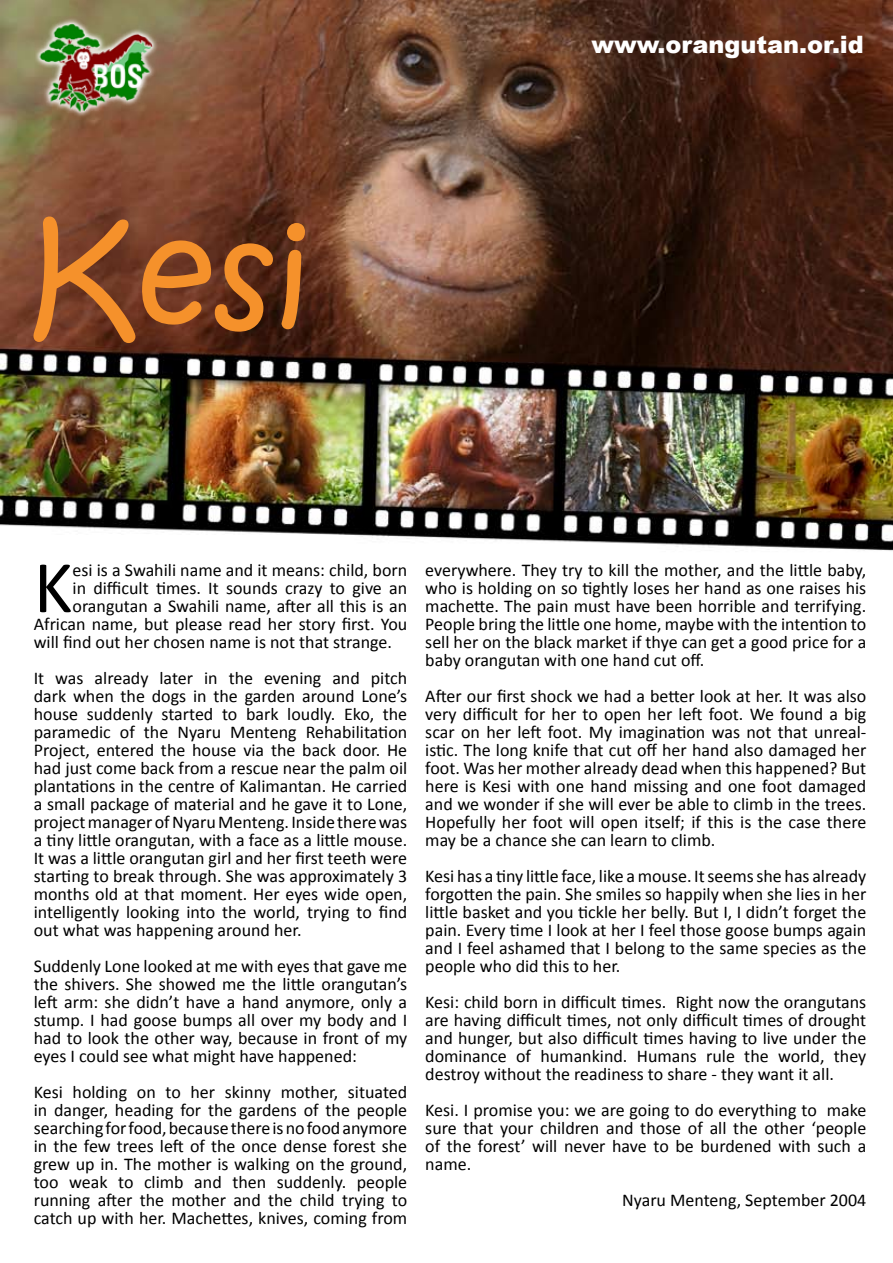
<style>
.page{position:relative;width:893px;height:1263px;background:#fff}
.page>*{position:absolute;margin:0;border:0;box-sizing:border-box;transform-origin:0 0}
.t1{font:135px "Kristen ITC";color:#f5912b}
.t2{font:74.7px "Calibri";color:#000}
.t3{font:900 24px "Arial";color:#fff}
.t4{font:18px/18px "Calibri";color:#000;text-align:justify}
</style>
<div class="page">
<img style="left:1px;top:0;width:892px;height:551px">
<img style="left:33px;top:0;width:133px;height:123px">
<h1 class="t1" style="left:31px;top:184px;width:286px;rotate:2deg">Kesi</h1>
<h3 class="t3" style="left:591px;top:27px;width:274px">www.orangutan.or.id</h3>
<h2 class="t2" style="left:34px;top:540px;width:40px">K</h2>
<p class="t4" style="left:73px;top:561px;width:336px">esi is a Swahili name and it means: child, born</p>
<p class="t4" style="left:73px;top:579px;width:336px">in difficult times. It sounds crazy to give an</p>
<p class="t4" style="left:73px;top:597px;width:336px">orangutan a Swahili name, after all this is an</p>
<p class="t4" style="left:34px;top:615px;width:375px">African name, but please read her story first. You</p>
<p class="t4" style="left:34px;top:633px;width:360px">will find out her chosen name is not that strange.</p>
<p class="t4" style="left:34px;top:669px;width:375px">It was already later in the evening and pitch dark when the dogs in the garden around Lone’s house suddenly started to bark loudly. Eko, the paramedic of the Nyaru Menteng Rehabilitation Project, entered the house via the back door. He had just come back from a rescue near the palm oil plantations in the centre of Kalimantan. He carried a small package of material and he gave it to Lone, project manager of Nyaru Menteng. Inside there was a tiny little orangutan, with a face as a little mouse.<br>It was a little orangutan girl and her first teeth were starting to break through. She was approximately 3 months old at that moment. Her eyes wide open, intelligently looking into the world, trying to find out what was happening around her.</p>
<p class="t4" style="left:34px;top:957px;width:375px">Suddenly Lone looked at me with eyes that gave me the shivers. She showed me the little orangutan’s left arm: she didn’t have a hand anymore, only a stump. I had goose bumps all over my body and I had to look the other way, because in front of my eyes I could see what might have happened:</p>
<p class="t4" style="left:34px;top:1083px;width:375px">Kesi holding on to her skinny mother, situated in danger, heading for the gardens of the people searching for food, because there is no food anymore in the few trees left of the once dense forest she grew up in. The mother is walking on the ground, too weak to climb and then suddenly. people running after the mother and the child trying to catch up with her. Machettes, knives, coming from</p>
<p class="t4" style="left:425px;top:561px;width:442px">everywhere. They try to kill the mother, and the little baby, who is holding on so tightly loses her hand as one raises his machette. The pain must have been horrible and terrifying.<br>People bring the little one home, maybe with the intention to sell her on the black market if thye can get a good price for a baby orangutan with one hand cut off.</p>
<p class="t4" style="left:425px;top:687px;width:443px">After our first shock we had a better look at her. It was also very difficult for her to open her left foot. We found a big scar on her left foot. My imagination was not that unreal&shy;istic. The long knife that cut off her hand also damaged her foot. Was her mother already dead when this happened? But here is Kesi with one hand missing and one foot damaged and we wonder if she will ever be able to climb in the trees.<br>Hopefully her foot will open itself; if this is the case there may be a chance she can learn to climb.</p>
<p class="t4" style="left:425px;top:867px;width:442px">Kesi has a tiny little face, like a mouse. It seems she has already forgotten the pain. She smiles so happily when she lies in her little basket and you tickle her belly. But I, I didn’t forget the pain. Every time I look at her I feel those goose bumps again and I feel ashamed that I belong to the same species as the people who did this to her.</p>
<p class="t4" style="left:425px;top:993px;width:443px">Kesi: child born in difficult times. Right now the orangutans are having difficult times, not only difficult times of drought and hunger, but also difficult times having to live under the dominance of humankind. Humans rule the world, they destroy without the readiness to share - they want it all.</p>
<p class="t4" style="left:425px;top:1101px;width:442px">Kesi. I promise you: we are going to do everything to make sure that your children and those of all the other ‘people of the forest’ will never have to be burdened with such a name.</p>
<p class="t4" style="left:622px;top:1191px;width:246px">Nyaru Menteng, September 2004</p>
</div>
